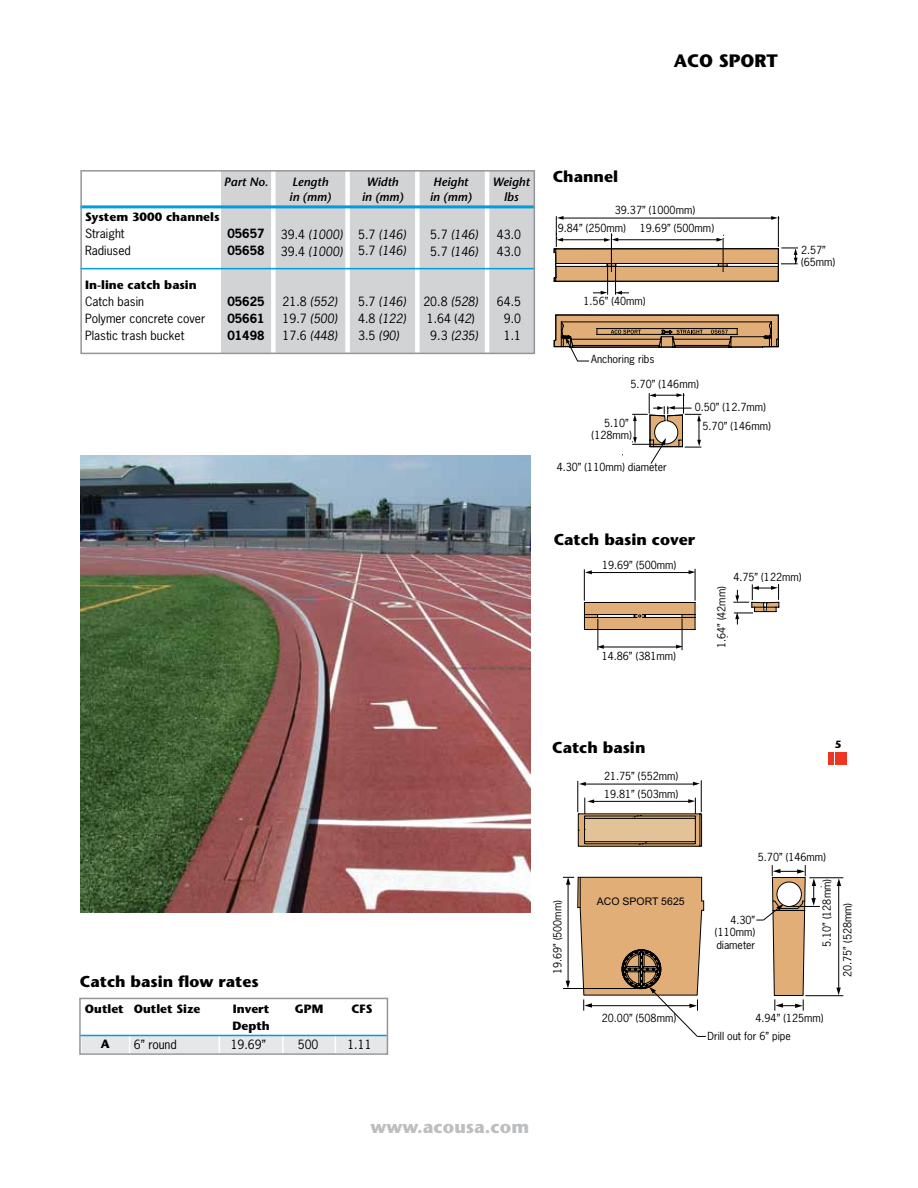
<style>
.page{position:relative;width:918px;height:1188px;background:#fff}
.page>*{position:absolute;margin:0;border:0;box-sizing:border-box;transform-origin:0 0}
.t1{font:700 18px "Stone Sans";color:#bcbec0}
.t2{font:700 18px "Stone Sans";color:#000}
.t3{font:700 15.75px "Stone Sans";color:#000}
.t4{font:12px/17px "News Gothic";color:#000}
.t5{font:italic 12px/17px "News Gothic";color:#000}
.t6{font:700 12px/17px "Stone Sans";color:#000}
.t7{font:italic 600 12px/15px "Stone Sans";color:#000}
.t8{font:700 12px/17px "News Gothic";color:#000}
.t9{font:10.5px/12.6px "News Gothic";color:#000}
.t10{font:10.5px "Arial";color:#000}
.t11{font:700 10.5px "Stone Sans";color:#000}
.s1{font-style:normal}
.s2{font-style:italic}
</style>
<div class="page">
<hr style="left:556px;top:216px;width:1px;height:31px;background:#000">
<hr style="left:778px;top:216px;width:1px;height:31px;background:#000">
<hr style="left:560px;top:218px;width:214px;height:1px;background:#000">
<hr style="left:611px;top:233px;width:1px;height:35px;background:#000">
<svg style="left:557px;top:216px;width:7px;height:4px"></svg>
<svg style="left:771px;top:216px;width:8px;height:4px"></svg>
<svg style="left:554px;top:248px;width:244px;height:216px"></svg>
<hr style="left:632px;top:444px;width:33px;height:1px;background:#000">
<hr style="left:561px;top:239px;width:46px;height:1px;background:#000">
<hr style="left:611px;top:238px;width:1px;height:34px;background:#000">
<hr style="left:723px;top:238px;width:1px;height:34px;background:#000">
<hr style="left:617px;top:239px;width:101px;height:1px;background:#000">
<svg style="left:556px;top:235px;width:7px;height:7px"></svg>
<svg style="left:604px;top:235px;width:14px;height:7px"></svg>
<svg style="left:716px;top:235px;width:8px;height:7px"></svg>
<svg style="left:82px;top:1035px;width:307px;height:18px;background:#e3e6e8"></svg>
<img style="left:80px;top:455px;width:450px;height:457px">
<hr style="left:80px;top:1035px;width:307px;height:1px;background:#009edb">
<div style="left:829px;top:752px;width:5px;height:13px;background:#ee3524"></div>
<div style="left:835px;top:752px;width:5px;height:13px;background:#ee3524"></div>
<div style="left:841px;top:752px;width:6px;height:13px;background:#ee3524"></div>
<div style="left:79px;top:998px;width:309px;height:57px;border:2px solid #939598"></div>
<hr style="left:583px;top:784px;width:114px;height:1px;background:#000">
<hr style="left:701px;top:780px;width:1px;height:32px;background:#000">
<hr style="left:577px;top:781px;width:1px;height:31px;background:#000">
<hr style="left:592px;top:801px;width:99px;height:1px;background:#000">
<svg style="left:579px;top:814px;width:121px;height:32px"></svg>
<div style="left:585px;top:818px;width:110px;height:24px;background:#e2c297"></div>
<hr style="left:585px;top:818px;width:110px;height:1px;background:#000">
<hr style="left:585px;top:841px;width:110px;height:1px;background:#000">
<hr style="left:585px;top:816px;width:110px;height:1px;background:#000">
<hr style="left:585px;top:843px;width:110px;height:1px;background:#000">
<hr style="left:578px;top:813px;width:124px;height:1px;background:#000">
<hr style="left:578px;top:846px;width:124px;height:1px;background:#000">
<hr style="left:700px;top:814px;width:1px;height:32px;background:#000">
<hr style="left:578px;top:814px;width:1px;height:32px;background:#000">
<svg style="left:632px;top:815px;width:17px;height:30px"></svg>
<hr style="left:701px;top:814px;width:1px;height:32px;background:#000">
<svg style="left:579px;top:782px;width:7px;height:4px"></svg>
<svg style="left:693px;top:782px;width:7px;height:4px"></svg>
<svg style="left:578px;top:798px;width:16px;height:46px"></svg>
<svg style="left:688px;top:798px;width:13px;height:46px"></svg>
<hr style="left:809px;top:877px;width:34px;height:1px;background:#000">
<hr style="left:805px;top:995px;width:38px;height:1px;background:#000">
<hr style="left:838px;top:885px;width:1px;height:105px;background:#000">
<svg style="left:837px;top:878px;width:4px;height:8px"></svg>
<svg style="left:836px;top:988px;width:5px;height:7px"></svg>
<svg style="left:563px;top:865px;width:259px;height:172px"></svg>
<hr style="left:584px;top:569px;width:1px;height:32px;background:#000">
<hr style="left:695px;top:569px;width:1px;height:32px;background:#000">
<hr style="left:590px;top:572px;width:100px;height:1px;background:#000">
<svg style="left:585px;top:570px;width:7px;height:4px"></svg>
<svg style="left:689px;top:570px;width:6px;height:4px"></svg>
<hr style="left:597px;top:619px;width:1px;height:31px;background:#000">
<hr style="left:682px;top:618px;width:1px;height:32px;background:#000">
<hr style="left:603px;top:647px;width:75px;height:1px;background:#000">
<svg style="left:597px;top:645px;width:7px;height:4px"></svg>
<svg style="left:676px;top:645px;width:7px;height:4px"></svg>
<svg style="left:584px;top:584px;width:196px;height:46px"></svg>
<div style="left:221px;top:171px;width:313px;height:182px;background:#d1d3d4"></div>
<div style="left:271px;top:171px;width:5px;height:182px;background:#fff"></div>
<div style="left:345px;top:171px;width:5px;height:182px;background:#fff"></div>
<div style="left:415px;top:171px;width:5px;height:182px;background:#fff"></div>
<hr style="left:485px;top:171px;width:4px;height:182px;background:#fff">
<hr style="left:80px;top:205px;width:455px;height:3px;background:#009edb">
<hr style="left:80px;top:268px;width:455px;height:1px;background:#009edb">
<div style="left:80px;top:170px;width:455px;height:184px;border:2px solid #939598"></div>
<h1 class="t2" style="left:674px;top:50px;width:106px">ACO SPORT</h1>
<p class="t7" style="left:224px;top:174px;width:46px">Part No.</p>
<p class="t7" style="left:289px;top:174px;width:43px">Length in (mm)</p>
<p class="t7" style="left:362px;top:174px;width:43px;text-align:center">Width in (mm)</p>
<p class="t7" style="left:430px;top:174px;width:43px">Height in (mm)</p>
<p class="t7" style="left:493px;top:174px;width:39px;text-align:center">Weight lbs</p>
<h2 class="t3" style="left:553px;top:167px;width:67px">Channel</h2>
<p class="t6" style="left:85px;top:208px;width:136px">System 3000 channels</p>
<p class="t4" style="left:85px;top:225px;width:47px">Straight<br>Radiused</p>
<p class="t6" style="left:85px;top:276px;width:113px">In-line catch basin</p>
<p class="t4" style="left:85px;top:292px;width:122px">Catch basin<br>Polymer concrete cover<br>Plastic trash bucket</p>
<p class="t8" style="left:227px;top:225px;width:39px">05657<br>05658</p>
<p class="t8" style="left:227px;top:293px;width:39px;text-align:justify">05625<br>05661<br>01498</p>
<p class="t5" style="left:281px;top:225px;width:63px"><span class="s1">39.4</span> (1000)<br><span class="s1">39.4</span> (1000)</p>
<p class="t5" style="left:358px;top:225px;width:49px"><span class="s1">5.7</span> (146)<br><span class="s1">5.7</span> (146)</p>
<p class="t5" style="left:283px;top:293px;width:56px;text-align:justify"><span class="s1">21.8</span> (552)<br><span class="s1">19.7</span> (500)<br><span class="s1">17.6</span> (448)</p>
<p class="t5" style="left:358px;top:293px;width:49px;text-align:justify"><span class="s1">5.7</span> (146)<br><span class="s1">4.8</span> (122)<br><span class="s1">3.5</span> (90)</p>
<p class="t5" style="left:430px;top:225px;width:49px"><span class="s1">5.7</span> (146)<br><span class="s1">5.7</span> (146)</p>
<p class="t4" style="left:423px;top:293px;width:56px">20.8 <span class="s2">(528)<br></span>1.64 (<span class="s2">42</span>)<br>9.3 <span class="s2">(235)</span></p>
<p class="t4" style="left:497px;top:225px;width:26px">43.0<br>43.0</p>
<p class="t4" style="left:497px;top:293px;width:26px;text-align:center">64.5<br>9.0<br>1.1</p>
<p class="t9" style="left:558px;top:201px;width:139px;line-height:18px;text-indent:57px">39.37” (1000mm)<br>9.84” (250mm)</p>
<p class="t9" style="left:640px;top:222px;width:76px">19.69” (500mm)</p>
<p class="t9" style="left:584px;top:295px;width:64px">1.56” (40mm)</p>
<p class="t9" style="left:801px;top:243px;width:36px">2.57” (65mm)</p>
<p class="t9" style="left:591px;top:353px;width:65px">Anchoring ribs</p>
<p class="t9" style="left:695px;top:373px;width:73px;line-height:22.5px;text-indent:-64px">5.70” (146mm)<br>0.50” (12.7mm)</p>
<p class="t9" style="left:703px;top:420px;width:70px">5.70” (146mm)</p>
<p class="t9" style="left:592px;top:416px;width:42px;text-align:right">5.10” (128mm)</p>
<p class="t9" style="left:557px;top:461px;width:112px">4.30” (110mm) diameter</p>
<h2 class="t3" style="left:554px;top:530px;width:143px">Catch basin cover</h2>
<p class="t9" style="left:602px;top:558px;width:76px">19.69” (500mm)</p>
<p class="t9" style="left:602px;top:649px;width:76px">14.86” (381mm)</p>
<p class="t9" style="left:733px;top:570px;width:70px">4.75” (122mm)</p>
<p class="t9" style="left:715px;top:648px;width:64px;rotate:-90deg">1.64” (42mm)</p>
<h2 class="t3" style="left:80px;top:972px;width:180px">Catch basin flow rates</h2>
<p class="t6" style="left:85px;top:1001px;width:117px">Outlet Outlet Size</p>
<p class="t6" style="left:232px;top:1001px;width:39px">Invert<br>Depth</p>
<p class="t6" style="left:295px;top:1001px;width:30px">GPM</p>
<p class="t6" style="left:351px;top:1001px;width:22px">CFS</p>
<p class="t6" style="left:101px;top:1035px;width:10px">A</p>
<p class="t4" style="left:134px;top:1036px;width:45px">6” round</p>
<p class="t4" style="left:231px;top:1036px;width:37px">19.69”</p>
<p class="t4" style="left:298px;top:1036px;width:22px">500</p>
<p class="t4" style="left:347px;top:1036px;width:26px">1.11</p>
<h2 class="t3" style="left:552px;top:738px;width:95px">Catch basin</h2>
<p class="t11" style="left:835px;top:738px;width:8px">5</p>
<p class="t9" style="left:604px;top:767px;width:76px;line-height:18px">21.75” (552mm)<br>19.81” (503mm)</p>
<p class="t9" style="left:758px;top:851px;width:70px">5.70” (146mm)</p>
<p class="t9" style="left:551px;top:974px;width:76px;rotate:-90deg">19.69” (500mm)</p>
<p class="t10" style="left:597px;top:895px;width:89px">ACO SPORT 5625</p>
<p class="t9" style="left:715px;top:913px;width:42px;text-align:justify;text-indent:15px">4.30” (110mm) diameter</p>
<p class="t9" style="left:820px;top:947px;width:70px;rotate:-90deg">5.10” (128mm)</p>
<p class="t9" style="left:841px;top:977px;width:76px;rotate:-90deg">20.75” (528mm)</p>
<p class="t9" style="left:602px;top:1012px;width:76px">20.00” (508mm)</p>
<p class="t9" style="left:756px;top:1012px;width:70px">4.94” (125mm)</p>
<p class="t9" style="left:708px;top:1030px;width:85px">Drill out for 6” pipe</p>
<h1 class="t1" style="left:371px;top:1116px;width:160px">www.acousa.com</h1>
</div>
